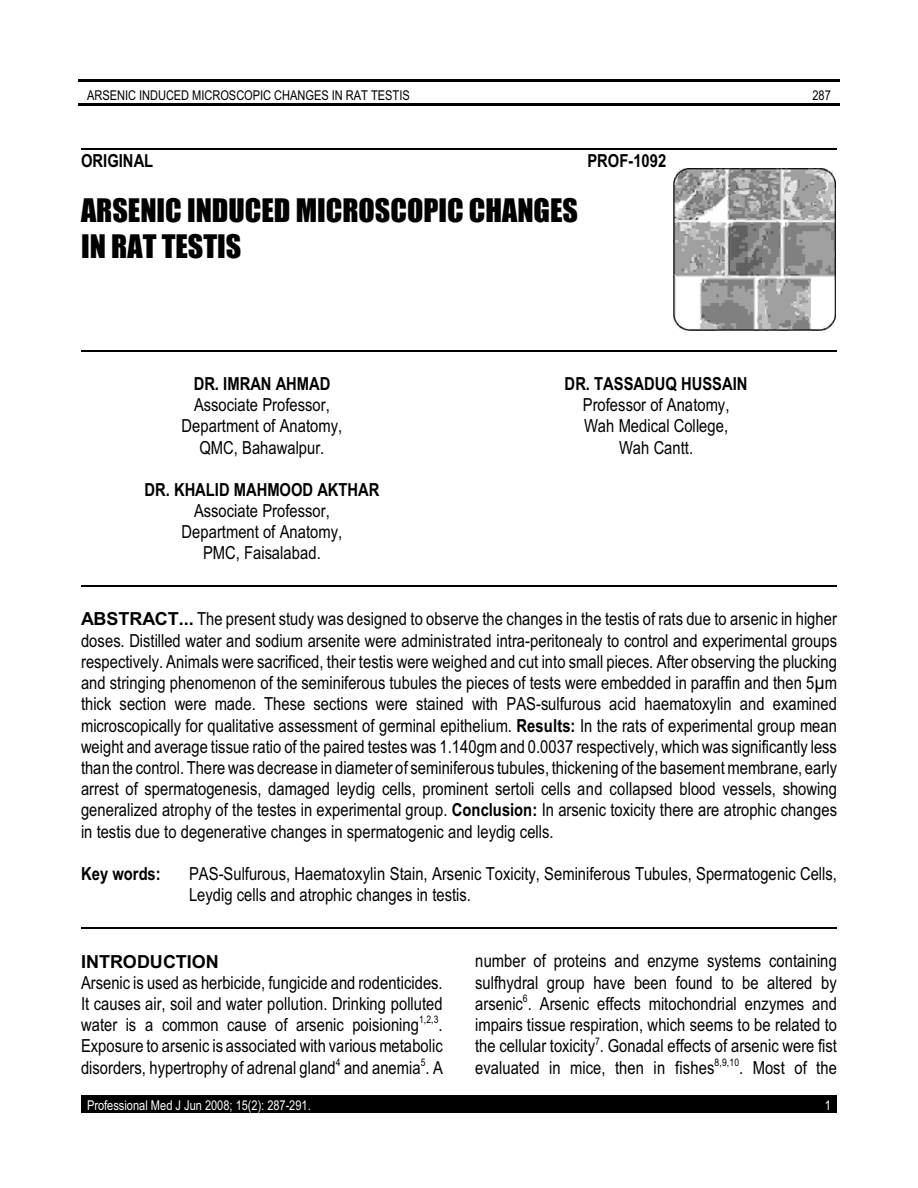
<style>
.page{position:relative;width:918px;height:1188px;background:#fff}
.page>*{position:absolute;margin:0;border:0;box-sizing:border-box;transform-origin:0 0}
.t1{font:30px/36.3px "Impact";color:#000}
.t2{font:18px/21.3px "Arial Narrow";color:#000;text-align:center}
.t3{font:700 18px "Arial Narrow";color:#000}
.t4{font:700 18px "Arial";letter-spacing:.005em;color:#000}
.t5{font:13.5px "Arial Narrow";color:#000}
.t6{font:13.5px "Arial Narrow";color:#fff}
.t7{font:10.5px "Arial Narrow";color:#000}
.s1{font-family:"Arial";font-weight:700}
.s2{font-weight:700}
</style>
<div class="page">
<hr style="left:78px;top:79px;width:762px;height:3px;background:#000">
<hr style="left:78px;top:103px;width:762px;height:3px;background:#000">
<div style="left:81px;top:1095px;width:756px;height:18px;background:#000"></div>
<hr style="left:81px;top:148px;width:756px;height:2px;background:#000">
<hr style="left:81px;top:350px;width:756px;height:2px;background:#000">
<hr style="left:81px;top:585px;width:756px;height:2px;background:#000">
<hr style="left:81px;top:927px;width:756px;height:2px;background:#000">
<img style="left:673px;top:168px;width:162px;height:163px">
<p class="t5" style="left:87px;top:90px;width:324px">ARSENIC INDUCED MICROSCOPIC CHANGES IN RAT TESTIS</p>
<p class="t5" style="left:812px;top:90px;width:20px">287</p>
<p class="t3" style="left:81px;top:154px;width:74px">ORIGINAL</p>
<p class="t3" style="left:587px;top:154px;width:80px">PROF-1092</p>
<h1 class="t1" style="left:81px;top:194px;width:499px">ARSENIC INDUCED MICROSCOPIC CHANGES<br>IN RAT TESTIS</h1>
<p class="t3" style="left:194px;top:377px;width:138px">DR. IMRAN AHMAD</p>
<p class="t2" style="left:182px;top:396px;width:162px">Associate Professor,<br>Department of Anatomy,<br>QMC, Bahawalpur.</p>
<p class="t3" style="left:145px;top:483px;width:237px">DR. KHALID MAHMOOD AKTHAR</p>
<p class="t2" style="left:182px;top:502px;width:162px">Associate Professor,<br>Department of Anatomy,<br>PMC, Faisalabad.</p>
<p class="t3" style="left:565px;top:377px;width:184px">DR. TASSADUQ HUSSAIN</p>
<p class="t2" style="left:583px;top:396px;width:148px">Professor of Anatomy,<br>Wah Medical College,<br>Wah Cantt.</p>
<p class="t2" style="left:81px;top:610px;width:758px;text-align:justify"><span class="s1">ABSTRACT...</span> The present study was designed to observe the changes in the testis of rats due to arsenic in higher doses. Distilled water and sodium arsenite were administrated intra-peritonealy to control and experimental groups respectively. Animals were sacrificed, their testis were weighed and cut into small pieces. After observing the plucking and stringing phenomenon of the seminiferous tubules the pieces of tests were embedded in paraffin and then 5µm thick section were made. These sections were stained with PAS-sulfurous acid haematoxylin and examined microscopically for qualitative assessment of germinal epithelium. <span class="s2">Results:</span> In the rats of experimental group mean weight and average tissue ratio of the paired testes was 1.140gm and 0.0037 respectively, which was significantly less than the control. There was decrease in diameter of seminiferous tubules, thickening of the basement membrane, early arrest of spermatogenesis, damaged leydig cells, prominent sertoli cells and collapsed blood vessels, showing generalized atrophy of the testes in experimental group. <span class="s2">Conclusion:</span> In arsenic toxicity there are atrophic changes in testis due to degenerative changes in spermatogenic and leydig cells.</p>
<p class="t3" style="left:81px;top:867px;width:81px">Key words:</p>
<p class="t2" style="left:189px;top:865px;width:650px;text-align:left">PAS-Sulfurous, Haematoxylin Stain, Arsenic Toxicity, Seminiferous Tubules, Spermatogenic Cells,<br>Leydig cells and atrophic changes in testis.</p>
<p class="t4" style="left:81px;top:954px;width:139px">INTRODUCTION</p>
<p class="t2" style="left:81px;top:973px;width:363px;text-align:justify">Arsenic is used as herbicide, fungicide and rodenticides.<br>It causes air, soil and water pollution. Drinking polluted water is a common cause of arsenic poisioning .</p>
<p class="t7" style="left:419px;top:1016px;width:21px">1,2,3</p>
<p class="t2" style="left:81px;top:1037px;width:363px;text-align:left">Exposure to arsenic is associated with various metabolic disorders, hypertrophy of adrenal gland and anemia . A</p>
<p class="t7" style="left:336px;top:1058px;width:6px">4</p>
<p class="t7" style="left:421px;top:1058px;width:6px">5</p>
<p class="t2" style="left:475px;top:952px;width:363px;text-align:justify">number of proteins and enzyme systems containing sulfhydral group have been found to be altered by arsenic . Arsenic effects mitochondrial enzymes and</p>
<p class="t7" style="left:523px;top:995px;width:6px">6</p>
<p class="t2" style="left:475px;top:1016px;width:363px;text-align:left">impairs tissue respiration, which seems to be related to the cellular toxicity . Gonadal effects of arsenic were fist</p>
<p class="t7" style="left:595px;top:1037px;width:6px">7</p>
<p class="t2" style="left:475px;top:1058px;width:241px">evaluated in mice, then in fishes</p>
<p class="t2" style="left:739px;top:1058px;width:99px">. Most of the</p>
<p class="t7" style="left:715px;top:1058px;width:26px">8,9,10</p>
<p class="t6" style="left:87px;top:1100px;width:225px">Professional Med J Jun 2008; 15(2): 287-291.</p>
<p class="t6" style="left:825px;top:1100px;width:8px">1</p>
</div>
